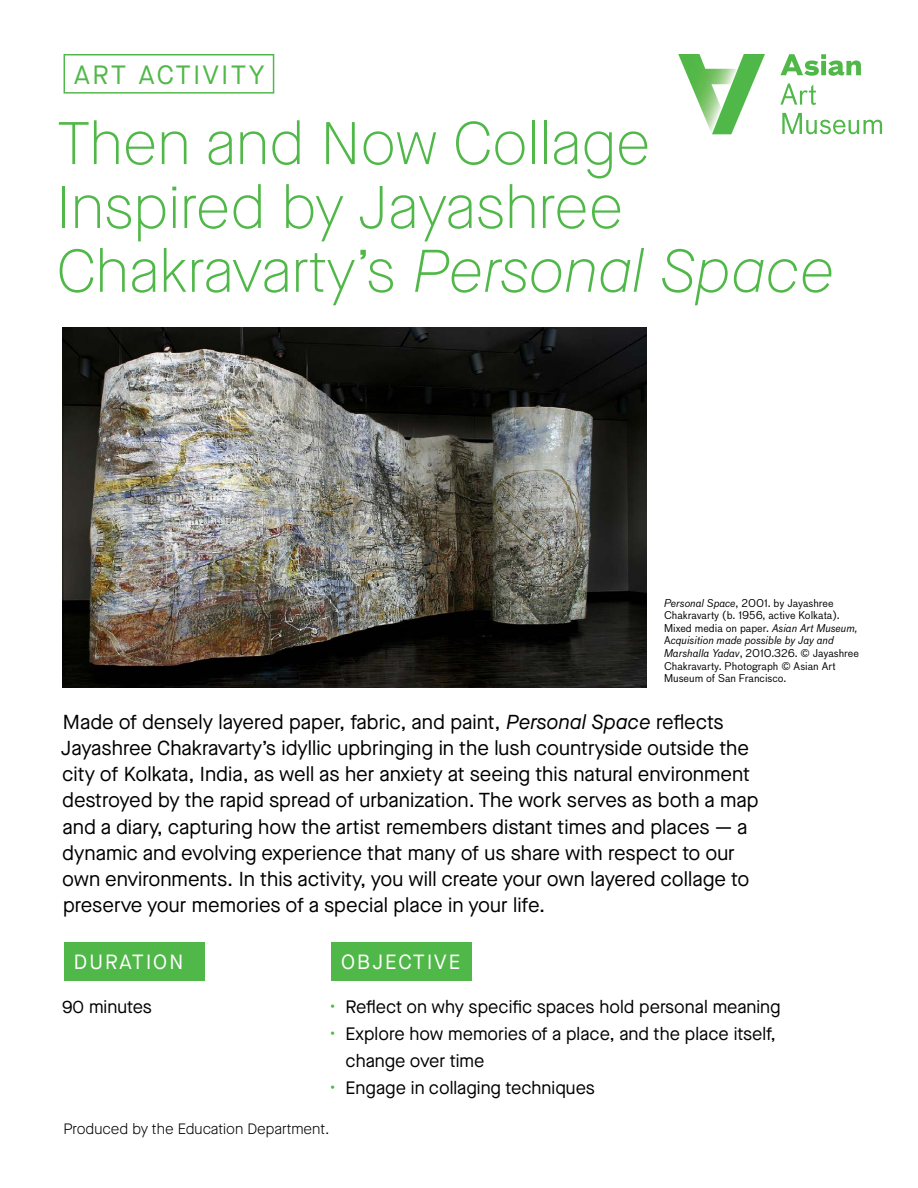
<style>
.page{position:relative;width:918px;height:1188px;background:#fff}
.page>*{position:absolute;margin:0;border:0;box-sizing:border-box;transform-origin:0 0}
.t1{font:100 60px/63.9px "Maison Neue";color:#50b848}
.t2{font:26.4px "Maison Neue";letter-spacing:.1em;color:#50b848}
.t3{font:20.55px "Maison Neue";letter-spacing:.1em;color:#fff}
.t4{font:20.25px/26.2px "Maison Neue";color:#000}
.t5{font:18px/27px "Maison Neue";color:#000}
.t6{font:300 15px "Maison Neue";color:#000}
.t7{font:10.5px/12.6px "Bau Pro";color:#000}
.s1{font-style:italic}
.s2{color:#50b848}
</style>
<div class="page">
<div style="left:64px;top:54px;width:210px;height:40px;border:1px solid #50b848"></div>
<svg style="left:780px;top:84px;width:36px;height:21px"></svg>
<svg style="left:782px;top:113px;width:100px;height:21px"></svg>
<svg style="left:780px;top:54px;width:81px;height:22px"></svg>
<img style="left:678px;top:54px;width:34px;height:78px">
<svg style="left:712px;top:54px;width:53px;height:80px"></svg>
<div style="left:64px;top:942px;width:140px;height:38px;background:#50b848"></div>
<div style="left:331px;top:942px;width:141px;height:38px;background:#50b848"></div>
<img style="left:62px;top:328px;width:585px;height:359px">
<h2 class="t2" style="left:74px;top:57px;width:191px">ART ACTIVITY</h2>
<h1 class="t1" style="left:57px;top:112px;width:779px">Then and Now Collage<br>Inspired by Jayashree<br>Chakravarty’s <span class="s1">Personal Space</span></h1>
<p class="t7" style="left:664px;top:596px;width:197px"><span class="s1">Personal Space</span>, 2001. by Jayashree Chakravarty (b. 1956, active Kolkata).<br>Mixed media on paper. <span class="s1">Asian Art Museum, </span>A<span class="s1">cquisition made possible by Jay and Marshalla Yadav</span>, 2010.326. © Jayashree Chakravarty. Photograph © Asian Art Museum of San Francisco.</p>
<p class="t4" style="left:61px;top:708px;width:699px">Made of densely layered paper, fabric, and paint, <span class="s1">Personal Space</span> reflects Jayashree Chakravarty’s idyllic upbringing in the lush countryside outside the city of Kolkata, India, as well as her anxiety at seeing this natural environment destroyed by the rapid spread of urbanization. The work serves as both a map and a diary, capturing how the artist remembers distant times and places — a dynamic and evolving experience that many of us share with respect to our own environments. In this activity, you will create your own layered collage to preserve your memories of a special place in your life.</p>
<p class="t3" style="left:74px;top:948px;width:111px">DURATION</p>
<p class="t3" style="left:341px;top:948px;width:121px">OBJECTIVE</p>
<p class="t5" style="left:62px;top:993px;width:91px">90 minutes</p>
<p class="t5" style="left:329px;top:993px;width:453px"><span class="s2">•</span> Reflect on why specific spaces hold personal meaning</p>
<p class="t5" style="left:346px;top:1020px;width:432px;text-indent:-16px"><span class="s2">•</span> Explore how memories of a place, and the place itself, change over time</p>
<p class="t5" style="left:329px;top:1074px;width:267px"><span class="s2">•</span> Engage in collaging techniques</p>
<p class="t6" style="left:64px;top:1119px;width:268px">Produced by the Education Department.</p>
</div>
